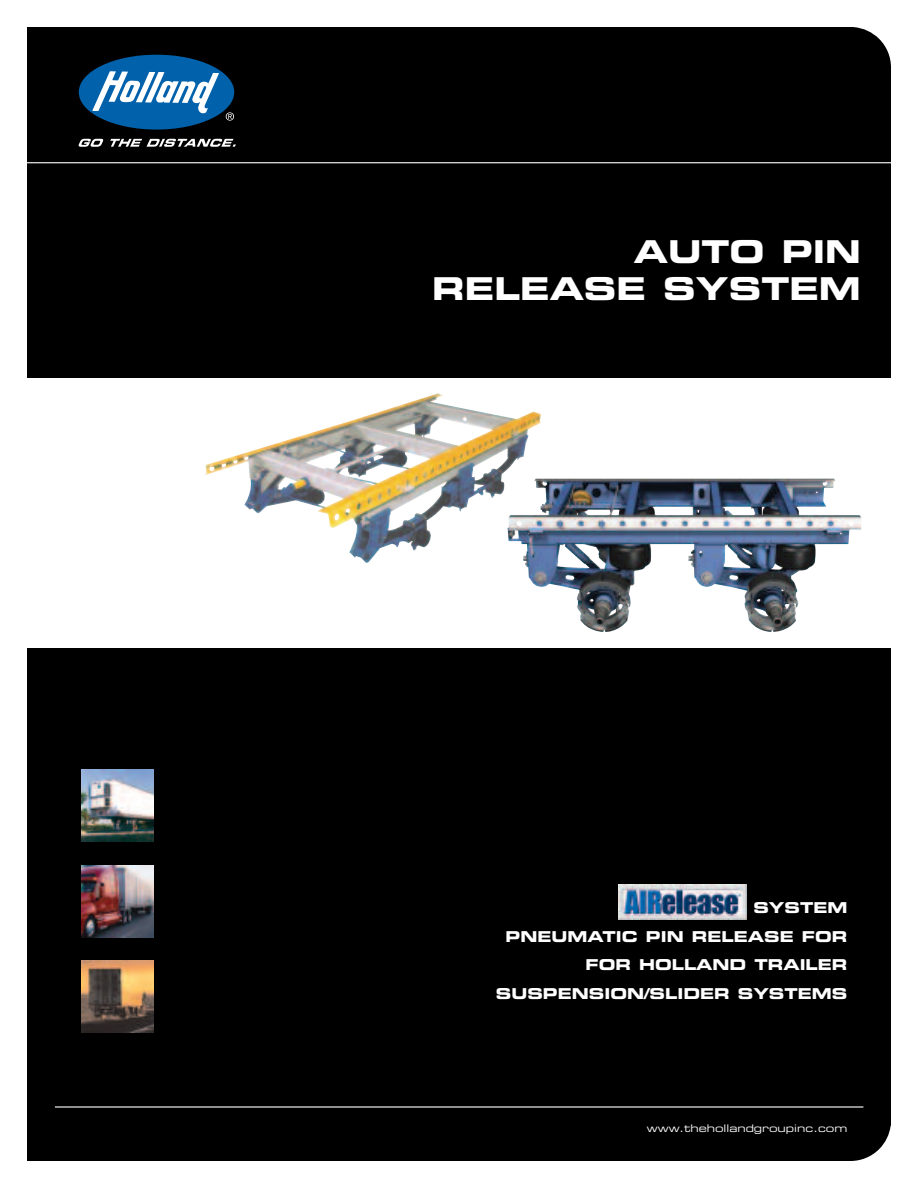
<style>
.page{position:relative;width:918px;height:1188px;background:#fff}
.page>*{position:absolute;margin:0;border:0;box-sizing:border-box;transform-origin:0 0}
.t1{font:31.5px/37.8px "Eurostile LT Bold Extended Two";color:#fff;text-align:right}
.t2{font:15px/28.8px "Eurostile LT Bold Extended Two";color:#fff;text-align:right}
.t3{font:10.5px "Eurostile LT Extended Two";color:#fff}
</style>
<div class="page">
<div style="left:27px;top:648px;width:864px;height:513px;background:#000"></div>
<hr style="left:55px;top:1106px;width:808px;height:2px;background:#fff">
<div style="left:27px;top:27px;width:864px;height:351px;background:#000"></div>
<svg style="left:78px;top:139px;width:26px;height:8px"></svg>
<svg style="left:110px;top:139px;width:126px;height:8px"></svg>
<div style="left:79px;top:55px;width:155px;height:75px;background:#0161aa;border-radius:50%"></div>
<svg style="left:92px;top:71px;width:127px;height:43px"></svg>
<svg style="left:226px;top:112px;width:8px;height:9px"></svg>
<hr style="left:27px;top:162px;width:870px;height:1px;background:#fff">
<img style="left:81px;top:961px;width:72px;height:72px">
<img style="left:82px;top:865px;width:71px;height:72px">
<img style="left:81px;top:770px;width:72px;height:71px">
<img style="left:525px;top:479px;width:336px;height:153px">
<img style="left:205px;top:393px;width:336px;height:170px">
<img style="left:618px;top:885px;width:128px;height:34px">
<h1 class="t1" style="left:432px;top:235px;width:430px">AUTO PIN<br>RELEASE SYSTEM</h1>
<p class="t2" style="left:496px;top:894px;width:353px">SYSTEM<br>PNEUMATIC PIN RELEASE FOR<br>FOR HOLLAND TRAILER<br>SUSPENSION/SLIDER SYSTEMS</p>
<p class="t3" style="left:647px;top:1125px;width:202px">www.thehollandgroupinc.com</p>
</div>
